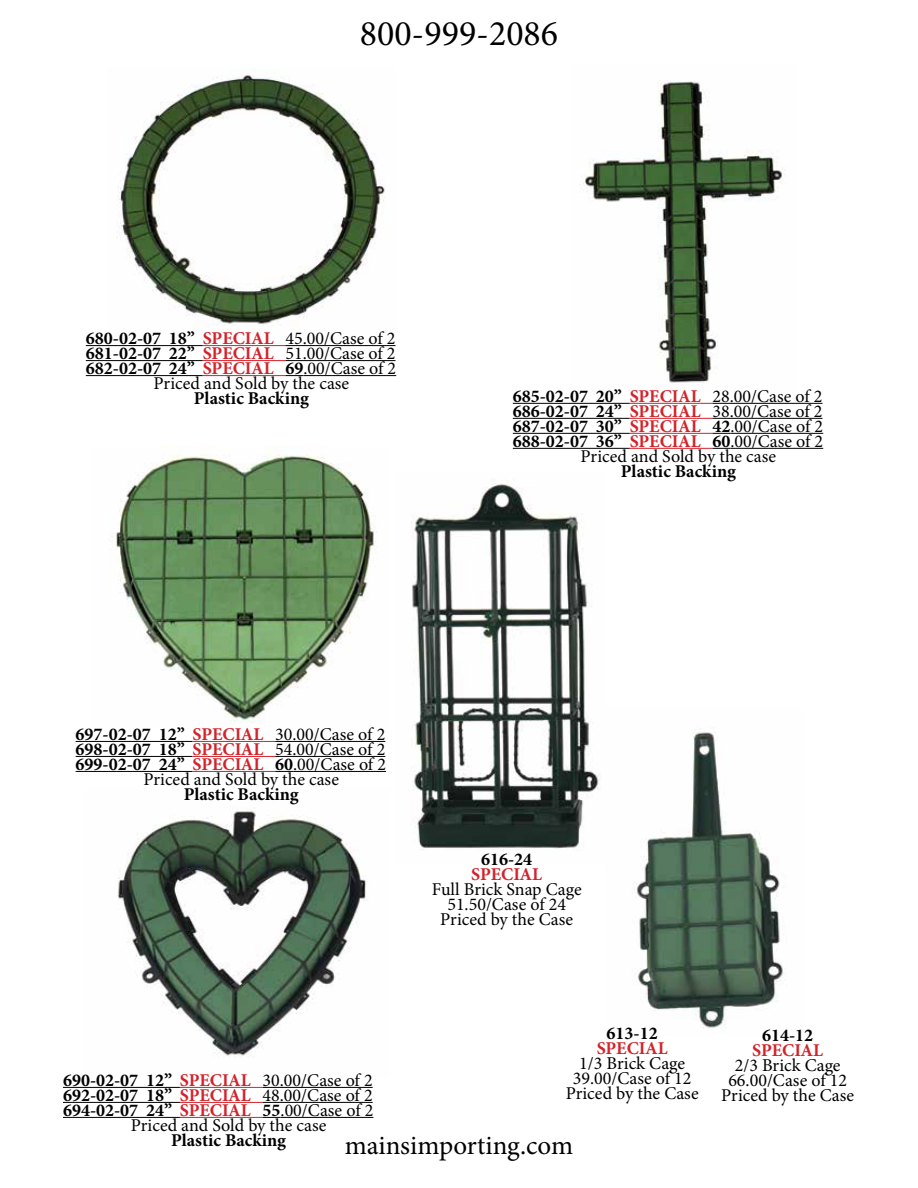
<style>
.page{position:relative;width:918px;height:1188px;background:#fff}
.page>*{position:absolute;margin:0;border:0;box-sizing:border-box;transform-origin:0 0}
.t1{font:36px "Minion Pro";color:#000}
.t2{font:27px "Minion Pro";color:#000}
.t3{font:18px/15px "Minion Pro";color:#000;text-align:center}
.t4{font:700 18px "Minion Pro";color:#000}
.t5{font:700 18px "Minion Pro";color:#d2232a}
.s1{font-weight:700}
.s2{font-weight:700;color:#d2232a}
.s3{color:#d2232a}
.s4{font-weight:400}
</style>
<div class="page">
<img style="left:118px;top:75px;width:267px;height:251px">
<img style="left:580px;top:80px;width:205px;height:303px">
<img style="left:112px;top:446px;width:265px;height:277px">
<img style="left:118px;top:810px;width:250px;height:246px">
<img style="left:633px;top:732px;width:151px;height:296px">
<img style="left:411px;top:481px;width:188px;height:370px">
<hr style="left:63px;top:1087px;width:117px;height:1px;background:#000">
<hr style="left:180px;top:1087px;width:83px;height:1px;background:#d2232a">
<hr style="left:263px;top:1087px;width:110px;height:1px;background:#000">
<hr style="left:63px;top:1102px;width:117px;height:1px;background:#000">
<hr style="left:180px;top:1102px;width:83px;height:1px;background:#d2232a">
<hr style="left:263px;top:1102px;width:110px;height:1px;background:#000">
<hr style="left:63px;top:1117px;width:117px;height:1px;background:#000">
<hr style="left:180px;top:1117px;width:83px;height:1px;background:#d2232a">
<svg style="left:263px;top:1117px;width:18px;height:1px"></svg>
<hr style="left:281px;top:1117px;width:92px;height:1px;background:#000">
<hr style="left:76px;top:741px;width:117px;height:1px;background:#000">
<hr style="left:193px;top:741px;width:82px;height:1px;background:#d2232a">
<hr style="left:275px;top:741px;width:110px;height:1px;background:#000">
<hr style="left:76px;top:756px;width:117px;height:1px;background:#000">
<hr style="left:193px;top:756px;width:82px;height:1px;background:#d2232a">
<hr style="left:275px;top:756px;width:110px;height:1px;background:#000">
<hr style="left:76px;top:771px;width:117px;height:1px;background:#000">
<hr style="left:193px;top:771px;width:82px;height:1px;background:#d2232a">
<svg style="left:275px;top:771px;width:18px;height:1px"></svg>
<hr style="left:293px;top:771px;width:93px;height:1px;background:#000">
<hr style="left:86px;top:345px;width:117px;height:1px;background:#000">
<hr style="left:203px;top:345px;width:82px;height:1px;background:#d2232a">
<hr style="left:285px;top:345px;width:111px;height:1px;background:#000">
<hr style="left:86px;top:360px;width:117px;height:1px;background:#000">
<hr style="left:203px;top:360px;width:82px;height:1px;background:#d2232a">
<hr style="left:285px;top:360px;width:111px;height:1px;background:#000">
<hr style="left:86px;top:375px;width:117px;height:1px;background:#000">
<hr style="left:203px;top:375px;width:82px;height:1px;background:#d2232a">
<svg style="left:285px;top:375px;width:18px;height:1px"></svg>
<hr style="left:303px;top:375px;width:93px;height:1px;background:#000">
<hr style="left:513px;top:403px;width:117px;height:1px;background:#000">
<hr style="left:630px;top:403px;width:82px;height:1px;background:#d2232a">
<hr style="left:712px;top:403px;width:111px;height:1px;background:#000">
<hr style="left:513px;top:418px;width:117px;height:1px;background:#000">
<hr style="left:630px;top:418px;width:82px;height:1px;background:#d2232a">
<hr style="left:712px;top:418px;width:111px;height:1px;background:#000">
<hr style="left:513px;top:433px;width:117px;height:1px;background:#000">
<hr style="left:630px;top:433px;width:82px;height:1px;background:#d2232a">
<svg style="left:712px;top:433px;width:18px;height:1px"></svg>
<hr style="left:730px;top:433px;width:93px;height:1px;background:#000">
<hr style="left:513px;top:448px;width:117px;height:1px;background:#000">
<hr style="left:630px;top:448px;width:82px;height:1px;background:#d2232a">
<svg style="left:712px;top:448px;width:18px;height:1px"></svg>
<hr style="left:730px;top:448px;width:93px;height:1px;background:#000">
<h1 class="t1" style="left:360px;top:10px;width:200px">800-999-2086</h1>
<p class="t3" style="left:86px;top:331px;width:311px"><span class="s1">680-02-07 18”</span> <span class="s2">SPECIAL</span> 45.00/Case of 2</p>
<p class="t3" style="left:86px;top:346px;width:311px"><span class="s1">681-02-07 22”</span> <span class="s2">SPECIAL</span> 51.00/Case of 2</p>
<p class="t4" style="left:86px;top:355px;width:312px">682-02-07 24” <span class="s3">SPECIAL</span> 69<span class="s4">.00/Case of 2</span></p>
<p class="t3" style="left:154px;top:376px;width:197px">Priced and Sold by the case</p>
<p class="t4" style="left:194px;top:385px;width:116px">Plastic Backing</p>
<p class="t3" style="left:513px;top:388px;width:311px"><span class="s1">685-02-07 20”</span> <span class="s2">SPECIAL</span> 28.00/Case of 2</p>
<p class="t3" style="left:513px;top:403px;width:311px"><span class="s1">686-02-07 24”</span> <span class="s2">SPECIAL</span> 38.00/Case of 2</p>
<p class="t4" style="left:513px;top:413px;width:312px">687-02-07 30” <span class="s3">SPECIAL</span> 42<span class="s4">.00/Case of 2</span></p>
<p class="t4" style="left:513px;top:428px;width:312px">688-02-07 36” <span class="s3">SPECIAL</span> 60<span class="s4">.00/Case of 2</span></p>
<p class="t3" style="left:581px;top:448px;width:197px">Priced and Sold by the case</p>
<p class="t4" style="left:621px;top:458px;width:116px">Plastic Backing</p>
<p class="t3" style="left:76px;top:726px;width:311px"><span class="s1">697-02-07 12”</span> <span class="s2">SPECIAL</span> 30.00/Case of 2</p>
<p class="t3" style="left:76px;top:741px;width:311px"><span class="s1">698-02-07 18”</span> <span class="s2">SPECIAL</span> 54.00/Case of 2</p>
<p class="t4" style="left:76px;top:751px;width:312px">699-02-07 24” <span class="s3">SPECIAL</span> 60<span class="s4">.00/Case of 2</span></p>
<p class="t3" style="left:143px;top:771px;width:197px">Priced and Sold by the case</p>
<p class="t4" style="left:184px;top:781px;width:116px">Plastic Backing</p>
<p class="t4" style="left:481px;top:847px;width:53px">616-24</p>
<p class="t5" style="left:471px;top:862px;width:72px">SPECIAL</p>
<p class="t3" style="left:432px;top:882px;width:151px">Full Brick Snap Cage<br>51.50/Case of 24<br>Priced by the Case</p>
<p class="t4" style="left:607px;top:1021px;width:53px">613-12</p>
<p class="t5" style="left:597px;top:1036px;width:72px">SPECIAL</p>
<p class="t3" style="left:566px;top:1056px;width:134px">1/3 Brick Cage<br>39.00/Case of 12<br>Priced by the Case</p>
<p class="t3" style="left:63px;top:1072px;width:311px"><span class="s1">690-02-07 12”</span> <span class="s2">SPECIAL</span> 30.00/Case of 2</p>
<p class="t3" style="left:63px;top:1087px;width:311px"><span class="s1">692-02-07 18”</span> <span class="s2">SPECIAL</span> 48.00/Case of 2</p>
<p class="t4" style="left:63px;top:1097px;width:312px">694-02-07 24” <span class="s3">SPECIAL</span> 55<span class="s4">.00/Case of 2</span></p>
<p class="t3" style="left:131px;top:1117px;width:197px">Priced and Sold by the case</p>
<p class="t4" style="left:171px;top:1127px;width:116px">Plastic Backing</p>
<h2 class="t2" style="left:345px;top:1127px;width:230px">mainsimporting.com</h2>
<p class="t4" style="left:762px;top:1023px;width:53px">614-12</p>
<p class="t5" style="left:752px;top:1038px;width:72px">SPECIAL</p>
<p class="t3" style="left:721px;top:1058px;width:134px">2/3 Brick Cage<br>66.00/Case of 12<br>Priced by the Case</p>
</div>
